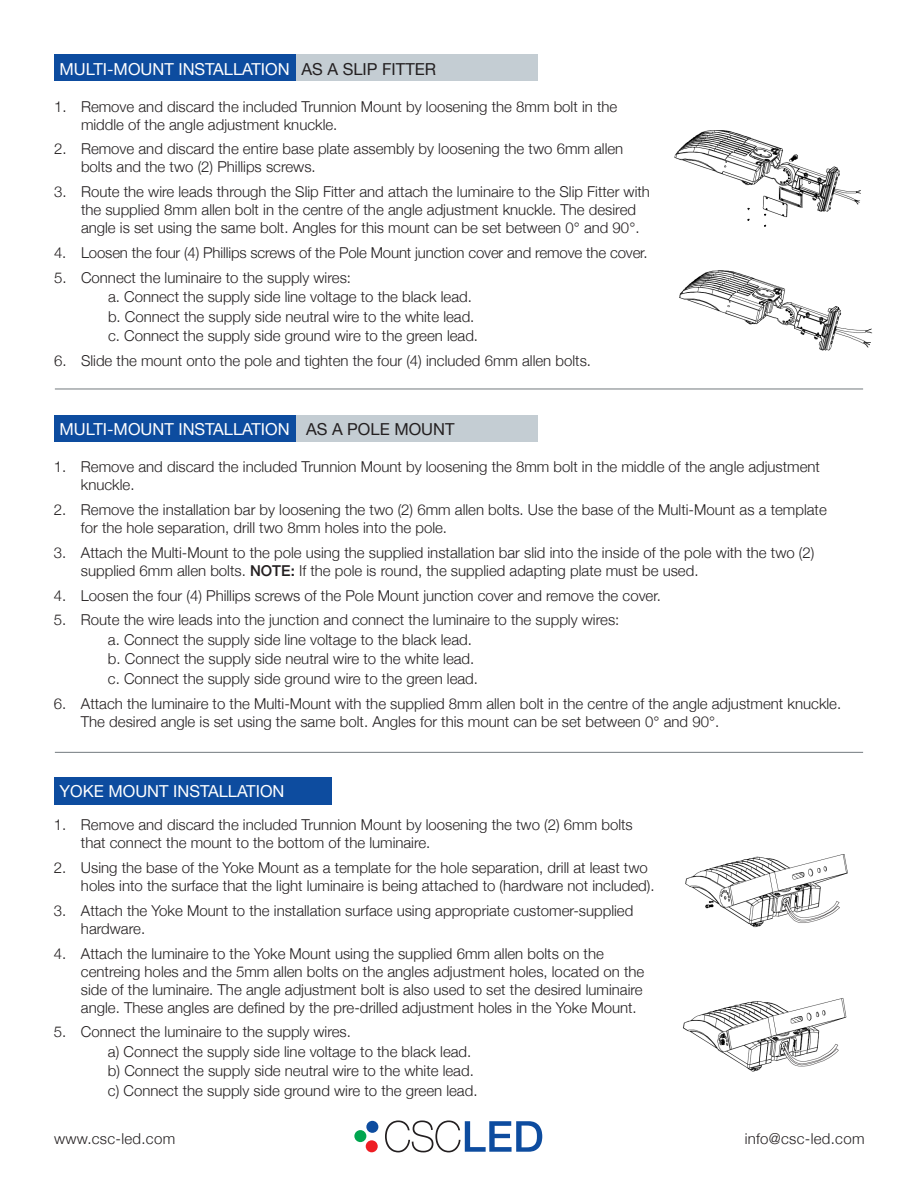
<style>
.page{position:relative;width:918px;height:1188px;background:#fff}
.page>*{position:absolute;margin:0;border:0;box-sizing:border-box;transform-origin:0 0}
.t1{font:16.5px "Helvetica Neue";color:#fff}
.t2{font:16.5px "Helvetica Neue";color:#231f20}
.t3{font:300 15px/18px "Helvetica Neue";color:#231f20}
.t4{font:300 15px "Helvetica Neue";letter-spacing:.02em;color:#231f20}
.s1{font-weight:500}
</style>
<div class="page">
<svg style="left:385px;top:1120px;width:157px;height:32px"></svg>
<div style="left:354px;top:1130px;width:12px;height:12px;background:#00a54f;border-radius:50%"></div>
<div style="left:366px;top:1140px;width:12px;height:12px;background:#ee1d23;border-radius:50%"></div>
<div style="left:366px;top:1121px;width:12px;height:12px;background:#0d4c9f;border-radius:50%"></div>
<div style="left:54px;top:415px;width:242px;height:27px;background:#0d4c9f"></div>
<div style="left:54px;top:54px;width:242px;height:27px;background:#0d4c9f"></div>
<div style="left:296px;top:415px;width:242px;height:27px;background:#c4cdd3"></div>
<div style="left:296px;top:54px;width:242px;height:27px;background:#c4cdd3"></div>
<div style="left:54px;top:777px;width:278px;height:27px;background:#0d4c9f"></div>
<img style="left:674px;top:130px;width:187px;height:97px">
<img style="left:679px;top:270px;width:193px;height:81px">
<img style="left:685px;top:854px;width:163px;height:74px">
<img style="left:683px;top:998px;width:164px;height:74px">
<hr style="left:55px;top:389px;width:808px;height:1px;background:#73797e">
<hr style="left:55px;top:752px;width:808px;height:1px;background:#73797e">
<p class="t1" style="left:60px;top:57px;width:232px">MULTI-MOUNT INSTALLATION</p>
<p class="t2" style="left:301px;top:57px;width:136px">AS A SLIP FITTER</p>
<p class="t3" style="left:81px;top:96px;width:538px;text-indent:-27px">1. Remove and discard the included Trunnion Mount by loosening the 8mm bolt in the middle of the angle adjustment knuckle.</p>
<p class="t3" style="left:81px;top:139px;width:544px;text-indent:-27px">2. Remove and discard the entire base plate assembly by loosening the two 6mm allen bolts and the two (2) Phillips screws.</p>
<p class="t3" style="left:81px;top:182px;width:571px;text-indent:-27px">3. Route the wire leads through the Slip Fitter and attach the luminaire to the Slip Fitter with the supplied 8mm allen bolt in the centre of the angle adjustment knuckle. The desired angle is set using the same bolt. Angles for this mount can be set between 0° and 90°.</p>
<p class="t3" style="left:54px;top:243px;width:595px">4. Loosen the four (4) Phillips screws of the Pole Mount junction cover and remove the cover.</p>
<p class="t3" style="left:108px;top:267px;width:372px;line-height:19.5px;text-indent:-54px">5. Connect the luminaire to the supply wires:<br>a. Connect the supply side line voltage to the black lead. b. Connect the supply side neutral wire to the white lead. c. Connect the supply side ground wire to the green lead.</p>
<p class="t3" style="left:54px;top:351px;width:539px">6. Slide the mount onto the pole and tighten the four (4) included 6mm allen bolts.</p>
<p class="t1" style="left:60px;top:418px;width:232px">MULTI-MOUNT INSTALLATION</p>
<p class="t2" style="left:306px;top:418px;width:150px">AS A POLE MOUNT</p>
<p class="t3" style="left:81px;top:457px;width:741px;text-indent:-27px">1. Remove and discard the included Trunnion Mount by loosening the 8mm bolt in the middle of the angle adjustment knuckle.</p>
<p class="t3" style="left:81px;top:500px;width:747px;text-indent:-27px">2. Remove the installation bar by loosening the two (2) 6mm allen bolts. Use the base of the Multi-Mount as a template for the hole separation, drill two 8mm holes into the pole.</p>
<p class="t3" style="left:81px;top:542px;width:735px;text-indent:-27px">3. Attach the Multi-Mount to the pole using the supplied installation bar slid into the inside of the pole with the two (2) supplied 6mm allen bolts. <span class="s1">NOTE:</span> If the pole is round, the supplied adapting plate must be used.</p>
<p class="t3" style="left:54px;top:585px;width:609px">4. Loosen the four (4) Phillips screws of the Pole Mount junction cover and remove the cover.</p>
<p class="t3" style="left:108px;top:609px;width:513px;line-height:19.5px;text-indent:-54px">5. Route the wire leads into the junction and connect the luminaire to the supply wires: a. Connect the supply side line voltage to the black lead.<br>b. Connect the supply side neutral wire to the white lead.<br>c. Connect the supply side ground wire to the green lead.</p>
<p class="t3" style="left:81px;top:693px;width:762px;text-indent:-27px">6. Attach the luminaire to the Multi-Mount with the supplied 8mm allen bolt in the centre of the angle adjustment knuckle.<br>The desired angle is set using the same bolt. Angles for this mount can be set between 0° and 90°.</p>
<p class="t1" style="left:60px;top:779px;width:226px">YOKE MOUNT INSTALLATION</p>
<p class="t3" style="left:81px;top:815px;width:553px;text-indent:-27px">1. Remove and discard the included Trunnion Mount by loosening the two (2) 6mm bolts that connect the mount to the bottom of the luminaire.</p>
<p class="t3" style="left:81px;top:858px;width:575px;text-indent:-27px">2. Using the base of the Yoke Mount as a template for the hole separation, drill at least two holes into the surface that the light luminaire is being attached to (hardware not included).</p>
<p class="t3" style="left:81px;top:900px;width:554px;text-indent:-27px">3. Attach the Yoke Mount to the installation surface using appropriate customer-supplied hardware.</p>
<p class="t3" style="left:81px;top:943px;width:565px;text-indent:-27px">4. Attach the luminaire to the Yoke Mount using the supplied 6mm allen bolts on the centreing holes and the 5mm allen bolts on the angles adjustment holes, located on the side of the luminaire. The angle adjustment bolt is also used to set the desired luminaire angle. These angles are defined by the pre-drilled adjustment holes in the Yoke Mount.</p>
<p class="t3" style="left:108px;top:1021px;width:371px;line-height:19.5px;text-indent:-54px">5. Connect the luminaire to the supply wires.<br>a) Connect the supply side line voltage to the black lead. b) Connect the supply side neutral wire to the white lead. c) Connect the supply side ground wire to the green lead.</p>
<p class="t4" style="left:54px;top:1127px;width:123px">www.csc-led.com</p>
<p class="t4" style="left:745px;top:1127px;width:121px">info@csc-led.com</p>
</div>
